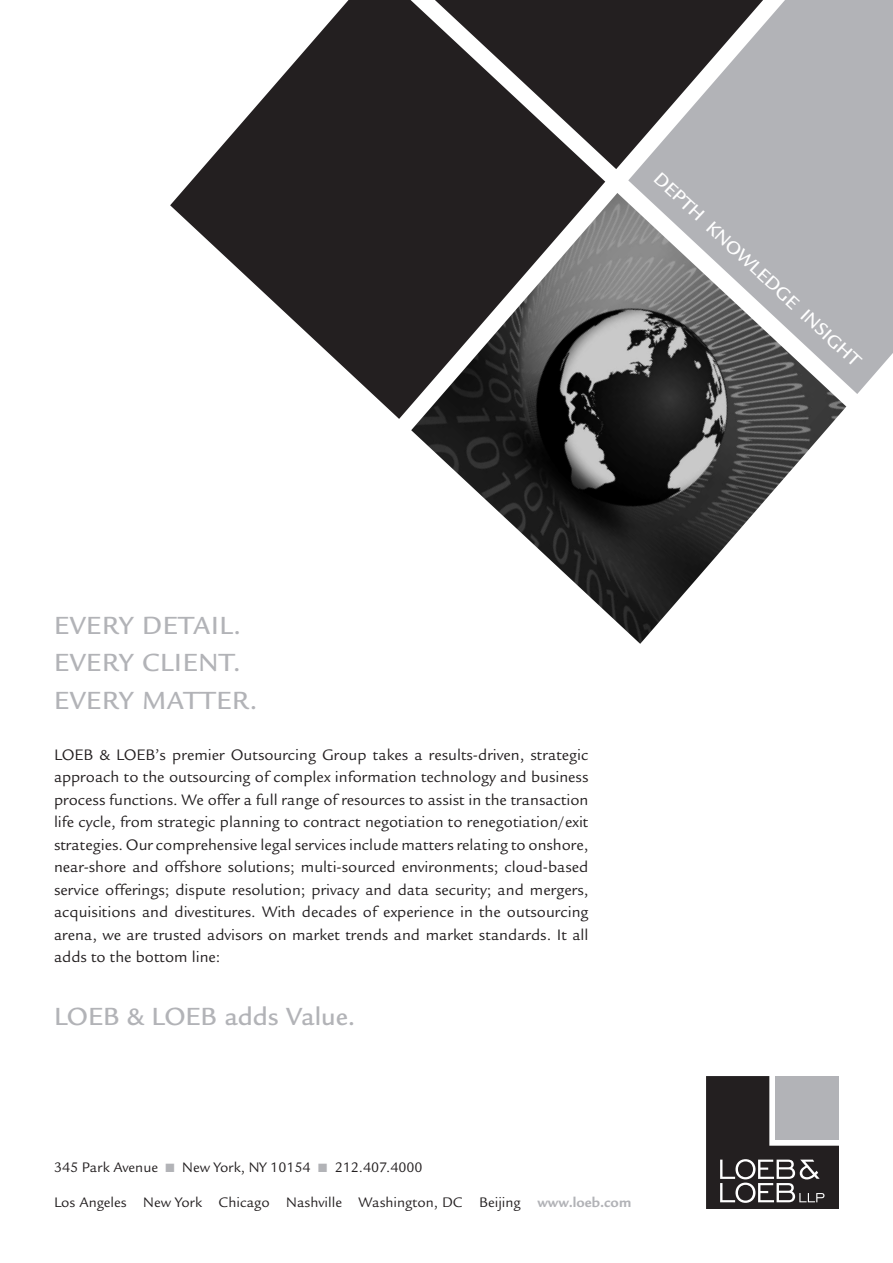
<style>
.page{position:relative;width:893px;height:1263px;background:#fff}
.page>*{position:absolute;margin:0;border:0;box-sizing:border-box;transform-origin:0 0}
.t1{font:500 27px/37.5px "Legacy Sans Std";letter-spacing:.03em;color:#b2b3b7}
.t2{font:500 27px "Legacy Sans Std";color:#b2b3b7}
.t3{font:500 19.5px "Legacy Sans Std";color:#fff}
.t4{font:16.5px/22.5px "Legacy Sans Std";color:#231f20;text-align:justify}
.t5{font:15px "Legacy Sans Std";color:#231f20}
.s1{color:#b2b3b7}
.s2{font-weight:700;color:#b2b3b7}
</style>
<div class="page">
<div style="left:605px;top:0;width:23px;height:169px;background:#231f20"></div>
<svg style="left:170px;top:0;width:435px;height:419px;fill:#231f20"></svg>
<svg style="left:628px;top:0;width:265px;height:394px;background:#9e9ea1"></svg>
<img style="left:411px;top:193px;width:435px;height:451px">
<svg style="left:706px;top:1076px;width:133px;height:133px;background:#5c5a5b"></svg>
<p class="t3" style="left:664px;top:167px;width:277px;rotate:43deg">DEPTH KNOWLEDGE INSIGHT</p>
<h1 class="t1" style="left:54px;top:607px;width:205px">EVERY DETAIL.<br>EVERY CLIENT.<br>EVERY MATTER.</h1>
<p class="t4" style="left:54px;top:743px;width:536px">LOEB &amp; LOEB’s premier Outsourcing Group takes a results-driven, strategic approach to the outsourcing of complex information technology and business process functions. We offer a full range of resources to assist in the transaction life cycle, from strategic planning to contract negotiation to renegotiation/exit strategies. Our comprehensive legal services include matters relating to onshore, near-shore and offshore solutions; multi-sourced environments; cloud-based service offerings; dispute resolution; privacy and data security; and mergers, acquisitions and divestitures. With decades of experience in the outsourcing arena, we are trusted advisors on market trends and market standards. It all adds to the bottom line:</p>
<h1 class="t2" style="left:54px;top:1001px;width:303px">LOEB &amp; LOEB adds Value.</h1>
<p class="t5" style="left:54px;top:1158px;width:370px">345 Park Avenue <span class="s1">■</span> New York, NY 10154 <span class="s1">■</span> 212.407.4000</p>
<p class="t5" style="left:54px;top:1193px;width:579px">Los Angeles New York Chicago Nashville Washington, DC Beijing <span class="s2">www.loeb.com</span></p>
</div>
